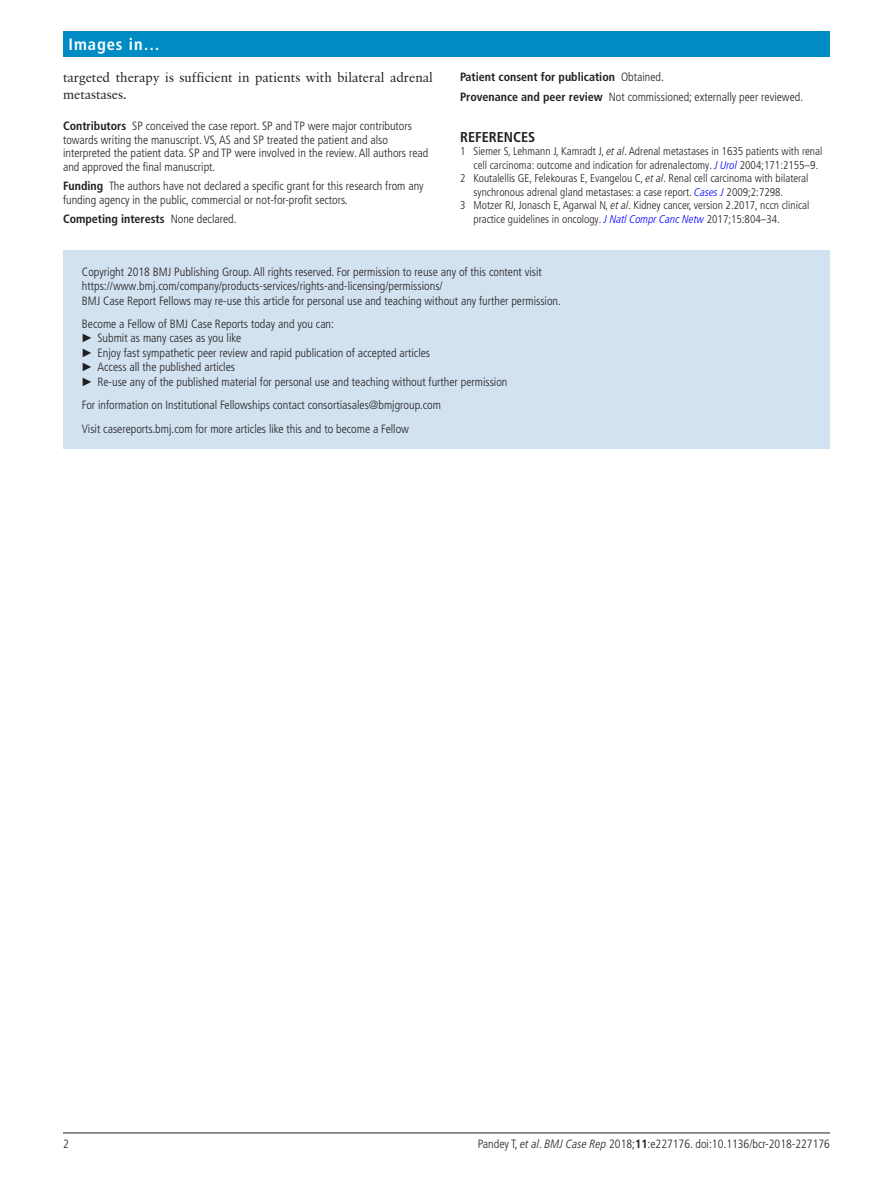
<style>
.page{position:relative;width:893px;height:1191px;background:#fff}
.page>*{position:absolute;margin:0;border:0;box-sizing:border-box;transform-origin:0 0}
.t1{font:700 condensed 16.5px "Frutiger LT Pro";letter-spacing:.055em;color:#fff}
.t2{font:700 condensed 14.25px "Frutiger LT Std";color:#231f20}
.t3{font:13.5px/16.5px "Classical Garamond BT";color:#231f20}
.t4{font:300 condensed 12px/14.4px "Frutiger LT Pro";color:#231f20}
.t5{font:700 condensed 12px/19.5px "Frutiger LT Pro";color:#231f20}
.t6{font:300 condensed 11.25px "Frutiger LT Pro";color:#231f20}
.s1{font-weight:700}
.s2{font-weight:300}
.s3{font-style:italic}
.s4{font-style:italic;color:#00f}
.s5{font-family:"Arial";font-weight:400;font-stretch:normal}
</style>
<div class="page">
<hr style="left:63px;top:1132px;width:767px;height:1px;background:#231f20">
<div style="left:63px;top:31px;width:767px;height:25px;background:#008bc5"></div>
<div style="left:63px;top:250px;width:767px;height:199px;background:#d2e2f0"></div>
<h1 class="t1" style="left:69px;top:34px;width:93px">Images in…</h1>
<p class="t3" style="left:63px;top:69px;width:371px">targeted therapy is sufficient in patients with bilateral adrenal metastases.</p>
<p class="t4" style="left:63px;top:119px;width:367px;line-height:13.5px"><span class="s1">Contributors</span> SP conceived the case report. SP and TP were major contributors towards writing the manuscript. VS, AS and SP treated the patient and also interpreted the patient data. SP and TP were involved in the review. All authors read and approved the final manuscript.</p>
<p class="t4" style="left:63px;top:179px;width:362px;line-height:13.5px"><span class="s1">Funding</span> The authors have not declared a specific grant for this research from any funding agency in the public, commercial or not-for-profit sectors.</p>
<p class="t5" style="left:63px;top:209px;width:175px">Competing interests <span class="s2">None declared.</span></p>
<p class="t5" style="left:460px;top:67px;width:345px">Patient consent for publication <span class="s2">Obtained.<br></span>Provenance and peer review <span class="s2">Not commissioned; externally peer reviewed.</span></p>
<p class="t2" style="left:460px;top:128px;width:77px">REFERENCES</p>
<p class="t6" style="left:460px;top:145px;width:364px">1 Siemer S, Lehmann J, Kamradt J, <span class="s3">et al</span>. Adrenal metastases in 1635 patients with renal</p>
<p class="t6" style="left:474px;top:158px;width:346px">cell carcinoma: outcome and indication for adrenalectomy. <span class="s4">J Urol</span> 2004;171:2155–9.</p>
<p class="t6" style="left:460px;top:172px;width:350px">2 Koutalellis GE, Felekouras E, Evangelou C, <span class="s3">et al</span>. Renal cell carcinoma with bilateral</p>
<p class="t6" style="left:474px;top:185px;width:311px">synchronous adrenal gland metastases: a case report. <span class="s4">Cases J</span> 2009;2:7298.</p>
<p class="t6" style="left:460px;top:199px;width:351px">3 Motzer RJ, Jonasch E, Agarwal N, <span class="s3">et al</span>. Kidney cancer, version 2.2017, nccn clinical</p>
<p class="t6" style="left:474px;top:212px;width:308px">practice guidelines in oncology. <span class="s4">J Natl Compr Canc Netw</span> 2017;15:804–34.</p>
<p class="t4" style="left:82px;top:265px;width:481px">Copyright 2018 BMJ Publishing Group. All rights reserved. For permission to reuse any of this content visit https://www.bmj.com/company/products-services/rights-and-licensing/permissions/<br>BMJ Case Report Fellows may re-use this article for personal use and teaching without any further permission.</p>
<p class="t4" style="left:81px;top:317px;width:428px">Become a Fellow of BMJ Case Reports today and you can:<br><span class="s5">►</span> Submit as many cases as you like<br><span class="s5">►</span> Enjoy fast sympathetic peer review and rapid publication of accepted articles<br><span class="s5">►</span> Access all the published articles<br><span class="s5">►</span> Re-use any of the published material for personal use and teaching without further permission</p>
<p class="t4" style="left:82px;top:393px;width:361px;line-height:23.4px">For information on Institutional Fellowships contact consortiasales@bmjgroup.com<br>Visit casereports.bmj.com for more articles like this and to become a Fellow</p>
<p class="t4" style="left:63px;top:1136px;width:7px">2</p>
<p class="t4" style="left:478px;top:1136px;width:354px">Pandey T, <span class="s3">et al</span>. <span class="s3">BMJ Case Rep</span> 2018;<span class="s1">11</span>:e227176. doi:10.1136/bcr-2018-227176</p>
</div>
